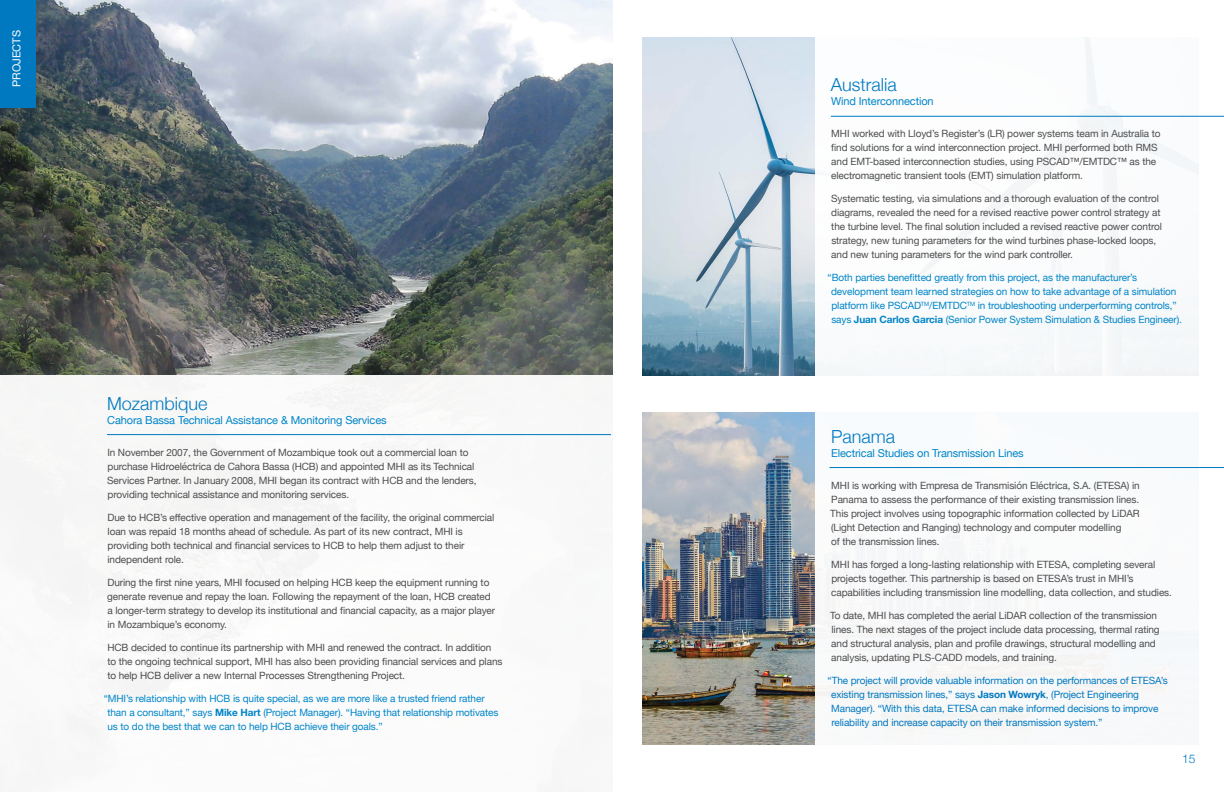
<style>
.page{position:relative;width:1224px;height:792px;background:#fff}
.page>*{position:absolute;margin:0;border:0;box-sizing:border-box;transform-origin:0 0}
.t1{font:300 18px "Helvetica Neue";color:#0079c1}
.t2{font:300 12px "Helvetica Neue";color:#0079c1}
.t3{font:11px "Helvetica Neue";letter-spacing:-.01em;color:#0085c8}
.t4{font:11px "Helvetica Neue";color:#fff}
.t5{font:10px/14px "Helvetica Neue";letter-spacing:-.01em;color:#4d4d4f}
.t6{font:10px/14px "Helvetica Neue";letter-spacing:-.01em;color:#0085c8}
.t7{font:10px/14px "Helvetica Neue";letter-spacing:-.01em;color:#0079c1}
.s1{font-weight:700}
</style>
<div class="page">
<img style="left:0;top:0;width:613px;height:376px">
<div style="left:0;top:0;width:36px;height:108px;background:#0079c1"></div>
<img style="left:642px;top:37px;width:173px;height:339px">
<img style="left:642px;top:412px;width:173px;height:332px">
<hr style="left:831px;top:116px;width:393px;height:1px;background:#0079c1">
<hr style="left:830px;top:467px;width:394px;height:1px;background:#0079c1">
<hr style="left:107px;top:434px;width:504px;height:1px;background:#0079c1">
<p class="t4" style="left:9px;top:87px;width:58px;rotate:-90deg">PROJECTS</p>
<h1 class="t1" style="left:107px;top:389px;width:102px">Mozambique</h1>
<p class="t3" style="left:107px;top:412px;width:281px">Cahora Bassa Technical Assistance &amp; Monitoring Services</p>
<p class="t5" style="left:107px;top:446px;width:371px">In November 2007, the Government of Mozambique took out a commercial loan to purchase Hidroeléctrica de Cahora Bassa (HCB) and appointed MHI as its Technical Services Partner. In January 2008, MHI began its contract with HCB and the lenders, providing technical assistance and monitoring services.</p>
<p class="t5" style="left:107px;top:511px;width:389px">Due to HCB’s effective operation and management of the facility, the original commercial loan was repaid 18 months ahead of schedule. As part of its new contract, MHI is providing both technical and financial services to HCB to help them adjust to their independent role.</p>
<p class="t5" style="left:107px;top:576px;width:389px">During the first nine years, MHI focused on helping HCB keep the equipment running to generate revenue and repay the loan. Following the repayment of the loan, HCB created a longer-term strategy to develop its institutional and financial capacity, as a major player in Mozambique’s economy.</p>
<p class="t5" style="left:107px;top:641px;width:397px">HCB decided to continue its partnership with MHI and renewed the contract. In addition to the ongoing technical support, MHI has also been providing financial services and plans to help HCB deliver a new Internal Processes Strengthening Project.</p>
<p class="t6" style="left:107px;top:692px;width:393px;text-indent:-4px">“MHI’s relationship with HCB is quite special, as we are more like a trusted friend rather than a consultant,” says <span class="s1">Mike Hart</span> (Project Manager). “Having that relationship motivates us to do the best that we can to help HCB achieve their goals.”</p>
<h1 class="t1" style="left:831px;top:70px;width:68px">Australia</h1>
<p class="t3" style="left:831px;top:93px;width:104px">Wind Interconnection</p>
<p class="t5" style="left:831px;top:127px;width:331px">MHI worked with Lloyd’s Register’s (LR) power systems team in Australia to find solutions for a wind interconnection project. MHI performed both RMS and EMT-based interconnection studies, using PSCAD™/EMTDC™ as the electromagnetic transient tools (EMT) simulation platform.</p>
<p class="t5" style="left:831px;top:192px;width:332px">Systematic testing, via simulations and a thorough evaluation of the control diagrams, revealed the need for a revised reactive power control strategy at the turbine level. The final solution included a revised reactive power control strategy, new tuning parameters for the wind turbines phase-locked loops, and new tuning parameters for the wind park controller.</p>
<p class="t6" style="left:831px;top:271px;width:352px;text-indent:-4px">“Both parties benefitted greatly from this project, as the manufacturer’s development team learned strategies on how to take advantage of a simulation platform like PSCAD<sup>TM</sup>/EMTDC<sup>TM</sup> in troubleshooting underperforming controls,” says <span class="s1">Juan Carlos Garcia</span> (Senior Power System Simulation &amp; Studies Engineer).</p>
<h1 class="t1" style="left:831px;top:422px;width:66px">Panama</h1>
<p class="t3" style="left:831px;top:445px;width:194px">Electrical Studies on Transmission Lines</p>
<p class="t5" style="left:830px;top:479px;width:311px">MHI is working with Empresa de Transmisión Eléctrica, S.A. (ETESA) in Panama to assess the performance of their existing transmission lines.<br>This project involves using topographic information collected by LiDAR (Light Detection and Ranging) technology and computer modelling<br>of the transmission lines.</p>
<p class="t5" style="left:831px;top:558px;width:342px">MHI has forged a long-lasting relationship with ETESA, completing several projects together. This partnership is based on ETESA’s trust in MHI’s capabilities including transmission line modelling, data collection, and studies.</p>
<p class="t5" style="left:830px;top:609px;width:331px">To date, MHI has completed the aerial LiDAR collection of the transmission lines. The next stages of the project include data processing, thermal rating and structural analysis, plan and profile drawings, structural modelling and analysis, updating PLS-CADD models, and training.</p>
<p class="t7" style="left:831px;top:674px;width:338px;text-indent:-4px">“The project will provide valuable information on the performances of ETESA’s existing transmission lines,” says <span class="s1">Jason Wowryk</span>, (Project Engineering Manager). “With this data, ETESA can make informed decisions to improve reliability and increase capacity on their transmission system.”</p>
<p class="t2" style="left:1182px;top:749px;width:15px">15</p>
</div>
